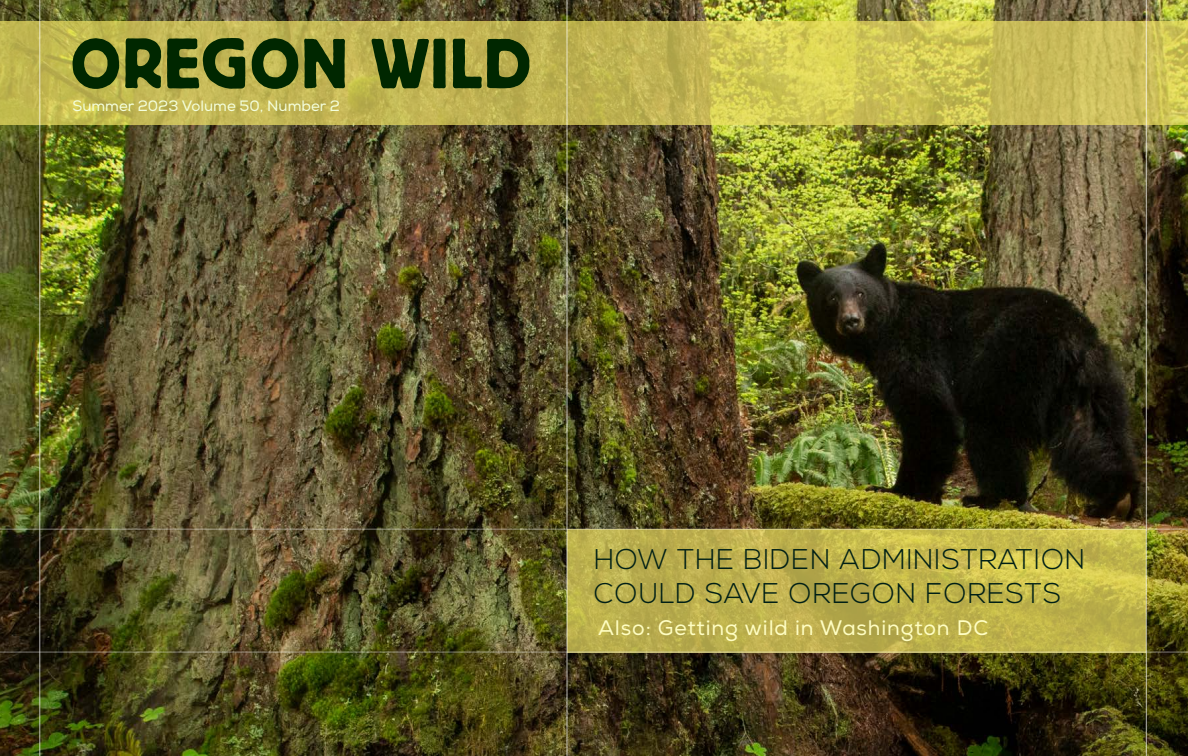
<style>
.page{position:relative;width:1188px;height:756px;background:#fff}
.page>*{position:absolute;margin:0;border:0;box-sizing:border-box;transform-origin:0 0}
.t1{font:70.5px "Block Berthold";letter-spacing:.025em;color:#002700}
.t2{font:300 28.5px/34.2px "Nexa";letter-spacing:.03em;color:#001f16}
.t3{font:21px "Nexa";letter-spacing:.04em;color:#fffec2}
.t4{font:15px "Nexa";color:#f4ffdc}
</style>
<div class="page">
<img style="left:0;top:0;width:1188px;height:756px">
<svg style="left:0;top:21px;width:1188px;height:103px;background:#c7bb54"></svg>
<svg style="left:568px;top:530px;width:578px;height:122px;background:#bfb34d"></svg>
<hr style="left:1146px;top:0;width:1px;height:756px;background:#fff">
<hr style="left:567px;top:0;width:1px;height:756px;background:#fff">
<hr style="left:39px;top:0;width:1px;height:756px;background:#fff">
<hr style="left:0;top:652px;width:1188px;height:1px;background:#fff">
<hr style="left:0;top:529px;width:1188px;height:1px;background:#fff">
<h1 class="t1" style="left:71px;top:24px;width:462px">OREGON WILD</h1>
<p class="t4" style="left:72px;top:97px;width:269px">Summer 2023 Volume 50, Number 2</p>
<p class="t2" style="left:594px;top:543px;width:493px">HOW THE BIDEN ADMINISTRATION<br>COULD SAVE OREGON FORESTS</p>
<p class="t3" style="left:598px;top:615px;width:392px">Also: Getting wild in Washington DC</p>
</div>
